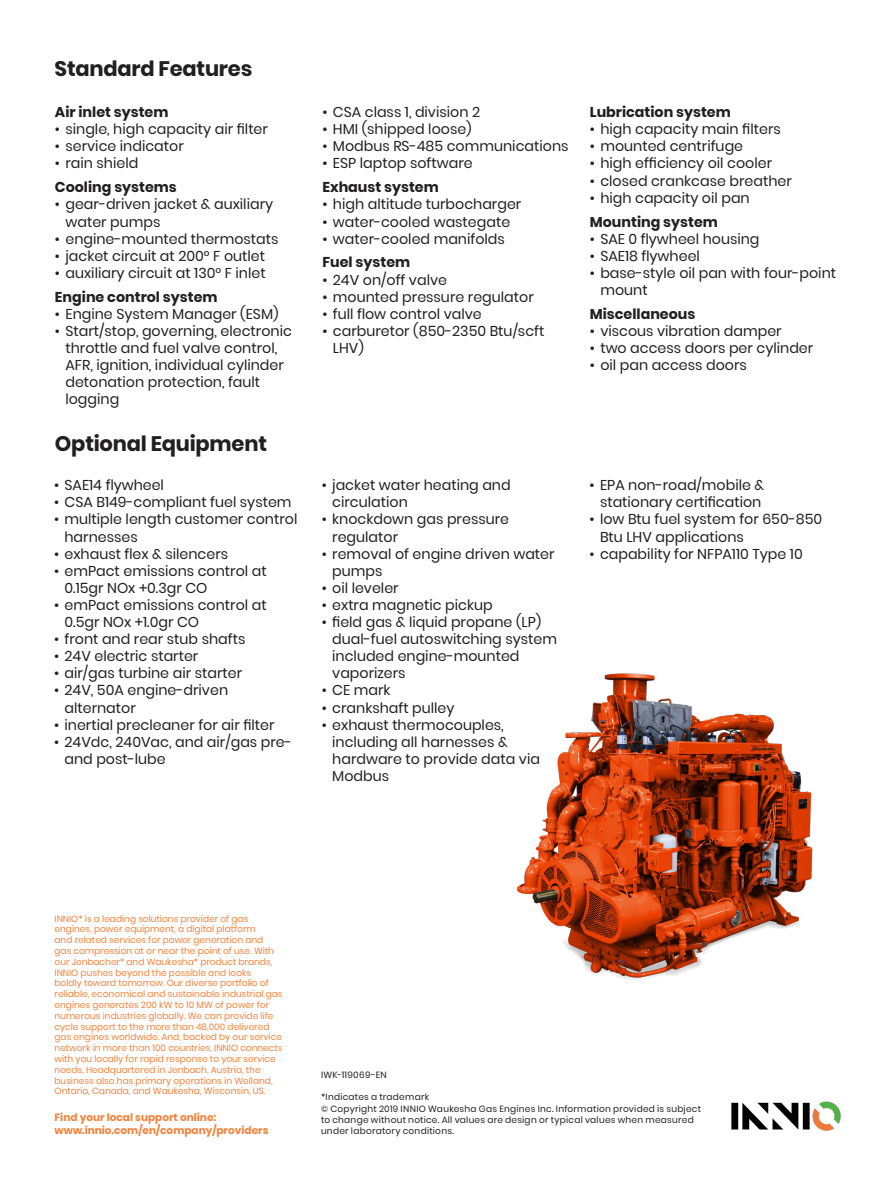
<style>
.page{position:relative;width:891px;height:1188px;background:#fff}
.page>*{position:absolute;margin:0;border:0;box-sizing:border-box;transform-origin:0 0}
.body_header{font:700 21px "Poppins";letter-spacing:-.01em;color:#231f20}
.t1{font:14.25px/17.1px "Poppins";color:#231f20}
.bullet_head{font:700 14.25px "Poppins";color:#231f20}
.t2{font:700 10.5px/12.6px "Poppins";color:#f4823b}
.t3{font:9px/10.8px "Poppins";color:#f4823b}
._6pt_7_5-legal{font:9px/11.2px "Poppins";letter-spacing:.03em;color:#231f20}
</style>
<div class="page">
<img style="left:731px;top:1101px;width:110px;height:30px">
<img style="left:517px;top:673px;width:296px;height:307px">
<p class="body_header" style="left:55px;top:57px;width:199px">Standard Features</p>
<p class="bullet_head" style="left:55px;top:104px;width:115px">Air inlet system</p>
<p class="t1" style="left:55px;top:121px;width:215px">• single, high capacity air filter</p>
<p class="t1" style="left:55px;top:138px;width:130px">• service indicator</p>
<p class="t1" style="left:55px;top:155px;width:85px">• rain shield</p>
<p class="bullet_head" style="left:55px;top:179px;width:123px">Cooling systems</p>
<p class="t1" style="left:65px;top:196px;width:209px;text-indent:-10px">• gear-driven jacket &amp; auxiliary water pumps</p>
<p class="t1" style="left:55px;top:230px;width:225px">• engine-mounted thermostats</p>
<p class="t1" style="left:55px;top:247px;width:212px">• jacket circuit at 200° F outlet</p>
<p class="t1" style="left:55px;top:264px;width:212px">• auxiliary circuit at 130° F inlet</p>
<p class="bullet_head" style="left:55px;top:288px;width:164px">Engine control system</p>
<p class="t1" style="left:55px;top:305px;width:225px">• Engine System Manager (ESM)</p>
<p class="t1" style="left:65px;top:322px;width:228px;text-indent:-10px">• Start/stop, governing, electronic throttle and fuel valve control,<br>AFR, ignition, individual cylinder detonation protection, fault logging</p>
<p class="body_header" style="left:55px;top:431px;width:214px">Optional Equipment</p>
<p class="t1" style="left:54px;top:477px;width:112px">• SAE14 flywheel</p>
<p class="t1" style="left:54px;top:494px;width:239px">• CSA B149-compliant fuel system</p>
<p class="t1" style="left:64px;top:511px;width:234px;text-indent:-10px">• multiple length customer control harnesses</p>
<p class="t1" style="left:54px;top:545px;width:176px">• exhaust flex &amp; silencers</p>
<p class="t1" style="left:64px;top:562px;width:204px;text-indent:-10px">• emPact emissions control at<br>0.15gr NOx +0.3gr CO</p>
<p class="t1" style="left:64px;top:597px;width:204px;text-indent:-10px">• emPact emissions control at<br>0.5gr NOx +1.0gr CO</p>
<p class="t1" style="left:54px;top:631px;width:193px">• front and rear stub shafts</p>
<p class="t1" style="left:54px;top:648px;width:146px">• 24V electric starter</p>
<p class="t1" style="left:54px;top:665px;width:190px">• air/gas turbine air starter</p>
<p class="t1" style="left:64px;top:682px;width:165px;text-indent:-10px">• 24V, 50A engine-driven alternator</p>
<p class="t1" style="left:54px;top:716px;width:222px">• inertial precleaner for air filter</p>
<p class="t1" style="left:64px;top:733px;width:229px;text-indent:-10px">• 24Vdc, 240Vac, and air/gas pre&shy;and post-lube</p>
<p class="t1" style="left:322px;top:104px;width:159px">• CSA class 1, division 2</p>
<p class="t1" style="left:322px;top:121px;width:151px">• HMI (shipped loose)</p>
<p class="t1" style="left:322px;top:138px;width:248px">• Modbus RS-485 communications</p>
<p class="t1" style="left:322px;top:155px;width:152px">• ESP laptop software</p>
<p class="bullet_head" style="left:322px;top:179px;width:118px">Exhaust system</p>
<p class="t1" style="left:322px;top:196px;width:201px">• high altitude turbocharger</p>
<p class="t1" style="left:322px;top:213px;width:189px">• water-cooled wastegate</p>
<p class="t1" style="left:322px;top:230px;width:184px">• water-cooled manifolds</p>
<p class="bullet_head" style="left:322px;top:254px;width:89px">Fuel system</p>
<p class="t1" style="left:322px;top:271px;width:126px">• 24V on/off valve</p>
<p class="t1" style="left:322px;top:288px;width:213px">• mounted pressure regulator</p>
<p class="t1" style="left:322px;top:305px;width:161px">• full flow control valve</p>
<p class="t1" style="left:333px;top:322px;width:213px;text-indent:-10px">• carburetor (850-2350 Btu/scft<br>LHV)</p>
<p class="bullet_head" style="left:590px;top:104px;width:142px">Lubrication system</p>
<p class="t1" style="left:590px;top:121px;width:192px">• high capacity main filters</p>
<p class="t1" style="left:590px;top:138px;width:155px">• mounted centrifuge</p>
<p class="t1" style="left:590px;top:155px;width:184px">• high efficiency oil cooler</p>
<p class="t1" style="left:590px;top:172px;width:204px">• closed crankcase breather</p>
<p class="t1" style="left:590px;top:189px;width:161px">• high capacity oil pan</p>
<p class="bullet_head" style="left:590px;top:213px;width:130px">Mounting system</p>
<p class="t1" style="left:590px;top:230px;width:171px">• SAE 0 flywheel housing</p>
<p class="t1" style="left:590px;top:247px;width:112px">• SAE18 flywheel</p>
<p class="t1" style="left:600px;top:264px;width:237px;text-indent:-10px">• base-style oil pan with four-point mount</p>
<p class="bullet_head" style="left:590px;top:306px;width:107px">Miscellaneous</p>
<p class="t1" style="left:590px;top:322px;width:193px">• viscous vibration damper</p>
<p class="t1" style="left:590px;top:340px;width:225px">• two access doors per cylinder</p>
<p class="t1" style="left:590px;top:357px;width:159px">• oil pan access doors</p>
<p class="t1" style="left:332px;top:477px;width:180px;text-indent:-10px">• jacket water heating and circulation</p>
<p class="t1" style="left:332px;top:511px;width:178px;text-indent:-10px">• knockdown gas pressure regulator</p>
<p class="t1" style="left:332px;top:545px;width:224px;text-indent:-10px">• removal of engine driven water pumps</p>
<p class="t1" style="left:322px;top:579px;width:78px">• oil leveler</p>
<p class="t1" style="left:322px;top:597px;width:173px">• extra magnetic pickup</p>
<p class="t1" style="left:332px;top:614px;width:226px;text-indent:-10px">• field gas &amp; liquid propane (LP) dual-fuel autoswitching system included engine-mounted vaporizers</p>
<p class="t1" style="left:322px;top:682px;width:70px">• CE mark</p>
<p class="t1" style="left:322px;top:699px;width:134px">• crankshaft pulley</p>
<p class="t1" style="left:332px;top:716px;width:209px;text-indent:-10px">• exhaust thermocouples, including all harnesses &amp; hardware to provide data via<br>Modbus</p>
<p class="t1" style="left:590px;top:477px;width:176px;text-align:center">• EPA non-road/mobile &amp; stationary certification</p>
<p class="t1" style="left:600px;top:511px;width:224px;text-indent:-10px">• low Btu fuel system for 650-850<br>Btu LHV applications</p>
<p class="t1" style="left:590px;top:545px;width:215px">• capability for NFPA110 Type 10</p>
<p class="t3" style="left:55px;top:913px;width:230px">INNIO* is a leading solutions provider of gas engines, power equipment, a digital platform<br>and related services for power generation and<br>gas compression at or near the point of use. With our Jenbacher* and Waukesha* product brands, INNIO pushes beyond the possible and looks<br>boldly toward tomorrow. Our diverse portfolio of reliable, economical and sustainable industrial gas engines generates 200 kW to 10 MW of power for numerous industries globally. We can provide life cycle support to the more than 48,000 delivered gas engines worldwide. And, backed by our service network in more than 100 countries, INNIO connects with you locally for rapid response to your service needs. Headquartered in Jenbach, Austria, the business also has primary operations in Welland, Ontario, Canada, and Waukesha, Wisconsin, US.</p>
<p class="t2" style="left:55px;top:1111px;width:216px">Find your local support online: www.innio.com/en/company/providers</p>
<p class="_6pt_7_5-legal" style="left:321px;top:1069px;width:67px">IWK-119069-EN</p>
<p class="_6pt_7_5-legal" style="left:321px;top:1092px;width:110px">*Indicates a trademark</p>
<p class="_6pt_7_5-legal" style="left:321px;top:1103px;width:382px">© Copyright 2019 INNIO Waukesha Gas Engines Inc. Information provided is subject to change without notice. All values are design or typical values when measured under laboratory conditions.</p>
</div>
